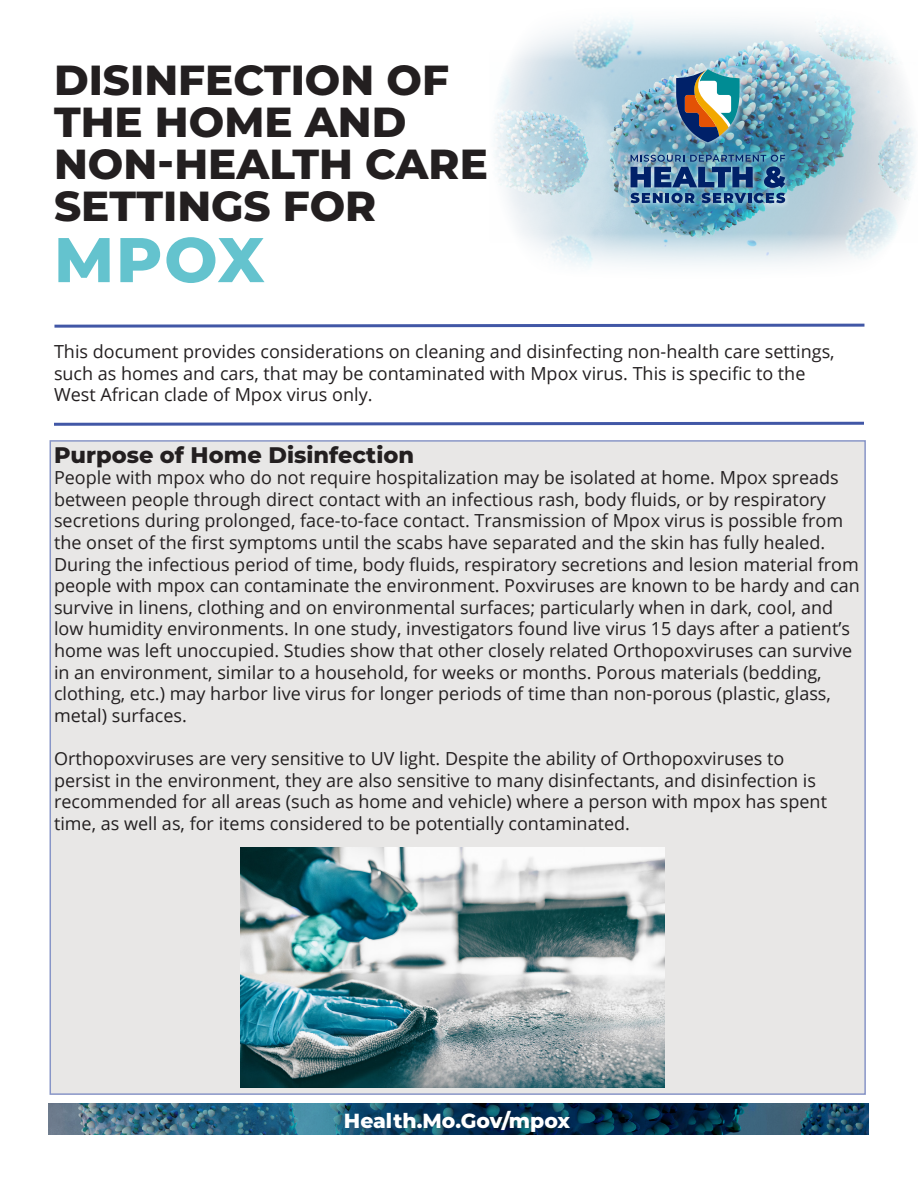
<style>
.page{position:relative;width:918px;height:1188px;background:#fff}
.page>*{position:absolute;margin:0;border:0;box-sizing:border-box;transform-origin:0 0}
.t1{font:800 63px "Montserrat";color:#64c3ce}
.t2{font:800 42px/42px "Montserrat";color:#231f20}
.B_head{font:800 22.5px "Montserrat";color:#231f20}
.t3{font:800 20.4px "Montserrat";color:#fff}
.Body_copy{font:18px/21.6px "Open Sans";color:#231f20}
</style>
<div class="page">
<img style="left:49px;top:1104px;width:820px;height:30px">
<div style="left:50px;top:440px;width:816px;height:655px;background:#e8e7e6"></div>
<img style="left:494px;top:18px;width:422px;height:249px">
<svg style="left:54px;top:421px;width:810px;height:5px"></svg>
<svg style="left:54px;top:323px;width:811px;height:5px"></svg>
<img style="left:241px;top:848px;width:423px;height:239px">
<img style="left:625px;top:64px;width:166px;height:145px">
<img style="left:676px;top:69px;width:64px;height:73px">
<img style="left:631px;top:155px;width:154px;height:48px">
<p class="t2" style="left:54px;top:56px;width:435px">DISINFECTION OF<br>THE HOME AND<br>NON-HEALTH CARE<br>SETTINGS FOR</p>
<p class="t1" style="left:54px;top:214px;width:212px">MPOX</p>
<p class="Body_copy" style="left:54px;top:340px;width:782px">This document provides considerations on cleaning and disinfecting non-health care settings, such as homes and cars, that may be contaminated with Mpox virus. This is specific to the<br>West African clade of Mpox virus only.</p>
<p class="B_head" style="left:54px;top:438px;width:362px">Purpose of Home Disinfection</p>
<p class="Body_copy" style="left:54px;top:466px;width:807px">People with mpox who do not require hospitalization may be isolated at home. Mpox spreads between people through direct contact with an infectious rash, body fluids, or by respiratory secretions during prolonged, face-to-face contact. Transmission of Mpox virus is possible from the onset of the first symptoms until the scabs have separated and the skin has fully healed.<br>During the infectious period of time, body fluids, respiratory secretions and lesion material from people with mpox can contaminate the environment. Poxviruses are known to be hardy and can survive in linens, clothing and on environmental surfaces; particularly when in dark, cool, and low humidity environments. In one study, investigators found live virus 15 days after a patient’s home was left unoccupied. Studies show that other closely related Orthopoxviruses can survive in an environment, similar to a household, for weeks or months. Porous materials (bedding, clothing, etc.) may harbor live virus for longer periods of time than non-porous (plastic, glass, metal) surfaces.</p>
<p class="Body_copy" style="left:54px;top:747px;width:732px">Orthopoxviruses are very sensitive to UV light. Despite the ability of Orthopoxviruses to</p>
<p class="Body_copy" style="left:54px;top:769px;width:764px">persist in the environment, they are also sensitive to many disinfectants, and disinfection is</p>
<p class="Body_copy" style="left:54px;top:790px;width:775px">recommended for all areas (such as home and vehicle) where a person with mpox has spent time, as well as, for items considered to be potentially contaminated.</p>
<p class="t3" style="left:344px;top:1105px;width:228px">Health.Mo.Gov/mpox</p>
</div>
